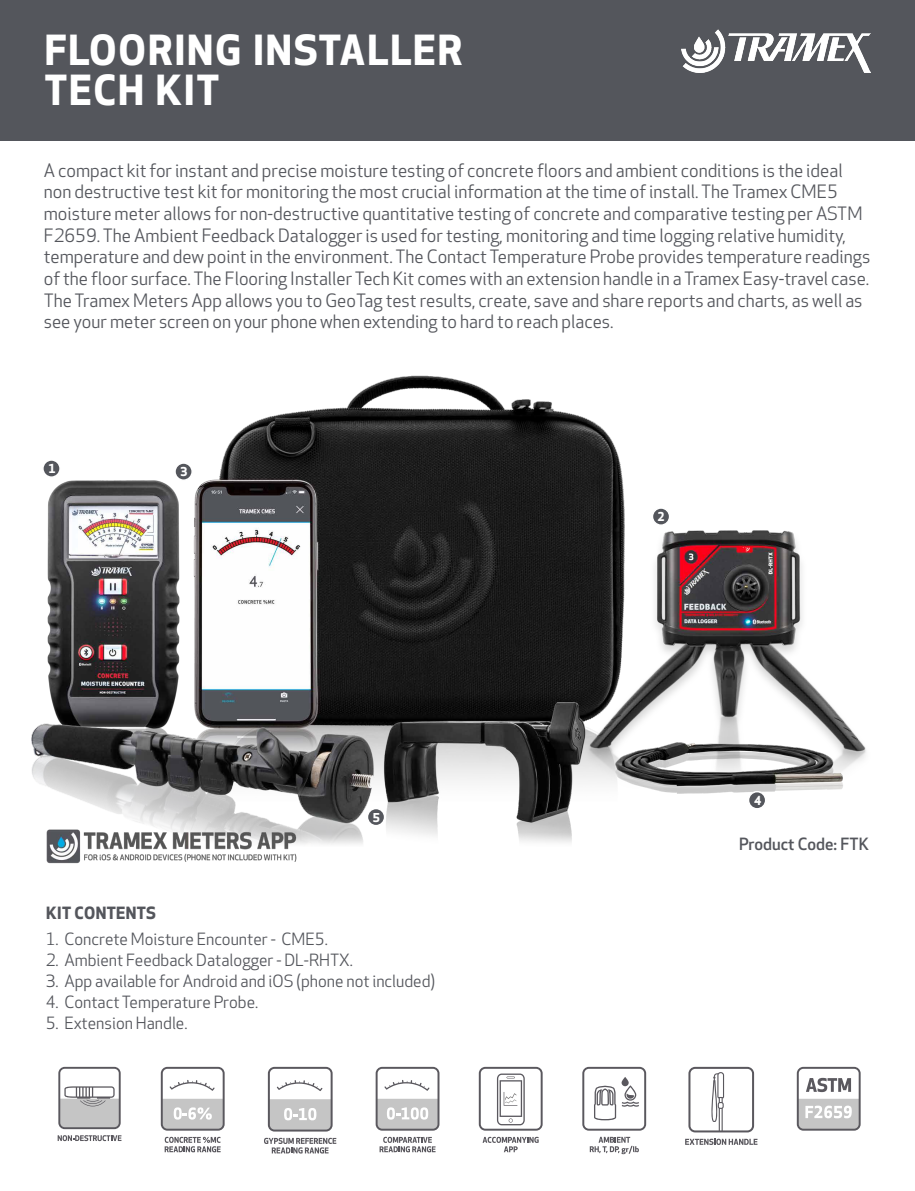
<style>
.page{position:relative;width:915px;height:1191px;background:#fff}
.page>*{position:absolute;margin:0;border:0;box-sizing:border-box;transform-origin:0 0}
.t1{font:700 40.5px/40.5px "Apex New";letter-spacing:.045em;color:#fff}
.t2{font:18px/21.6px "Apex New";color:#54565c}
.t3{font:16.5px "Apex New";color:#54565c}
.t4{font:500 16.5px "Apex New";color:#54565c}
.t5{font:700 16.5px "Apex New";letter-spacing:.02em;color:#54565c}
.t6{font:700 12px "Apex New";color:#fff}
</style>
<div class="page">
<div style="left:0;top:0;width:914px;height:140px;background:#54565c"></div>
<img style="left:681px;top:29px;width:189px;height:44px">
<svg style="left:796px;top:1066px;width:64px;height:64px"></svg>
<svg style="left:164px;top:1136px;width:56px;height:16px"></svg>
<svg style="left:161px;top:1066px;width:63px;height:64px"></svg>
<svg style="left:264px;top:1137px;width:72px;height:16px"></svg>
<svg style="left:268px;top:1066px;width:64px;height:65px"></svg>
<svg style="left:58px;top:1135px;width:63px;height:6px"></svg>
<svg style="left:58px;top:1066px;width:63px;height:63px"></svg>
<svg style="left:482px;top:1136px;width:56px;height:16px"></svg>
<svg style="left:478px;top:1066px;width:64px;height:64px"></svg>
<svg style="left:379px;top:1136px;width:56px;height:16px"></svg>
<svg style="left:375px;top:1066px;width:64px;height:64px"></svg>
<svg style="left:685px;top:1138px;width:72px;height:7px"></svg>
<svg style="left:688px;top:1066px;width:65px;height:66px"></svg>
<img style="left:31px;top:375px;width:835px;height:468px">
<img style="left:31px;top:742px;width:354px;height:122px">
<div style="left:43px;top:460px;width:17px;height:17px;background:#54565c;border-radius:50%"></div>
<div style="left:42px;top:459px;width:19px;height:19px;border:2px solid #fff;border-radius:50%"></div>
<div style="left:652px;top:508px;width:17px;height:17px;background:#54565c;border-radius:50%"></div>
<div style="left:651px;top:507px;width:19px;height:19px;border:2px solid #fff;border-radius:50%"></div>
<div style="left:175px;top:463px;width:17px;height:17px;background:#54565c;border-radius:50%"></div>
<div style="left:174px;top:462px;width:19px;height:19px;border:2px solid #fff;border-radius:50%"></div>
<div style="left:748px;top:791px;width:17px;height:18px;background:#54565c;border-radius:50%"></div>
<div style="left:747px;top:791px;width:19px;height:18px;border:2px solid #fff;border-radius:50%"></div>
<div style="left:367px;top:808px;width:17px;height:17px;background:#54565c;border-radius:50%"></div>
<div style="left:366px;top:807px;width:19px;height:19px;border:2px solid #fff;border-radius:50%"></div>
<svg style="left:589px;top:1136px;width:49px;height:18px"></svg>
<svg style="left:582px;top:1066px;width:64px;height:64px"></svg>
<h1 class="t1" style="left:45px;top:31px;width:419px">FLOORING INSTALLER<br>TECH KIT</h1>
<p class="t2" style="left:44px;top:160px;width:827px">A compact kit for instant and precise moisture testing of concrete floors and ambient conditions is the ideal non destructive test kit for monitoring the most crucial information at the time of install. The Tramex CME5 moisture meter allows for non-destructive quantitative testing of concrete and comparative testing per ASTM F2659. The Ambient Feedback Datalogger is used for testing, monitoring and time logging relative humidity, temperature and dew point in the environment. The Contact Temperature Probe provides temperature readings of the floor surface. The Flooring Installer Tech Kit comes with an extension handle in a Tramex Easy-travel case.<br>The Tramex Meters App allows you to GeoTag test results, create, save and share reports and charts, as well as see your meter screen on your phone when extending to hard to reach places.</p>
<p class="t6" style="left:48px;top:461px;width:9px">1</p>
<p class="t6" style="left:180px;top:464px;width:9px">3</p>
<p class="t6" style="left:373px;top:810px;width:9px">5</p>
<p class="t5" style="left:46px;top:902px;width:111px">KIT CONTENTS</p>
<p class="t3" style="left:46px;top:930px;width:283px">1. Concrete Moisture Encounter - CME5.</p>
<p class="t3" style="left:46px;top:951px;width:309px">2. Ambient Feedback Datalogger - DL-RHTX.</p>
<p class="t3" style="left:46px;top:972px;width:391px">3. App available for Android and iOS (phone not included)</p>
<p class="t3" style="left:46px;top:993px;width:214px">4. Contact Temperature Probe.</p>
<p class="t3" style="left:46px;top:1014px;width:143px">5. Extension Handle.</p>
<p class="t6" style="left:657px;top:509px;width:9px">2</p>
<p class="t6" style="left:753px;top:793px;width:9px">4</p>
<p class="t4" style="left:739px;top:834px;width:131px">Product Code: FTK</p>
</div>
